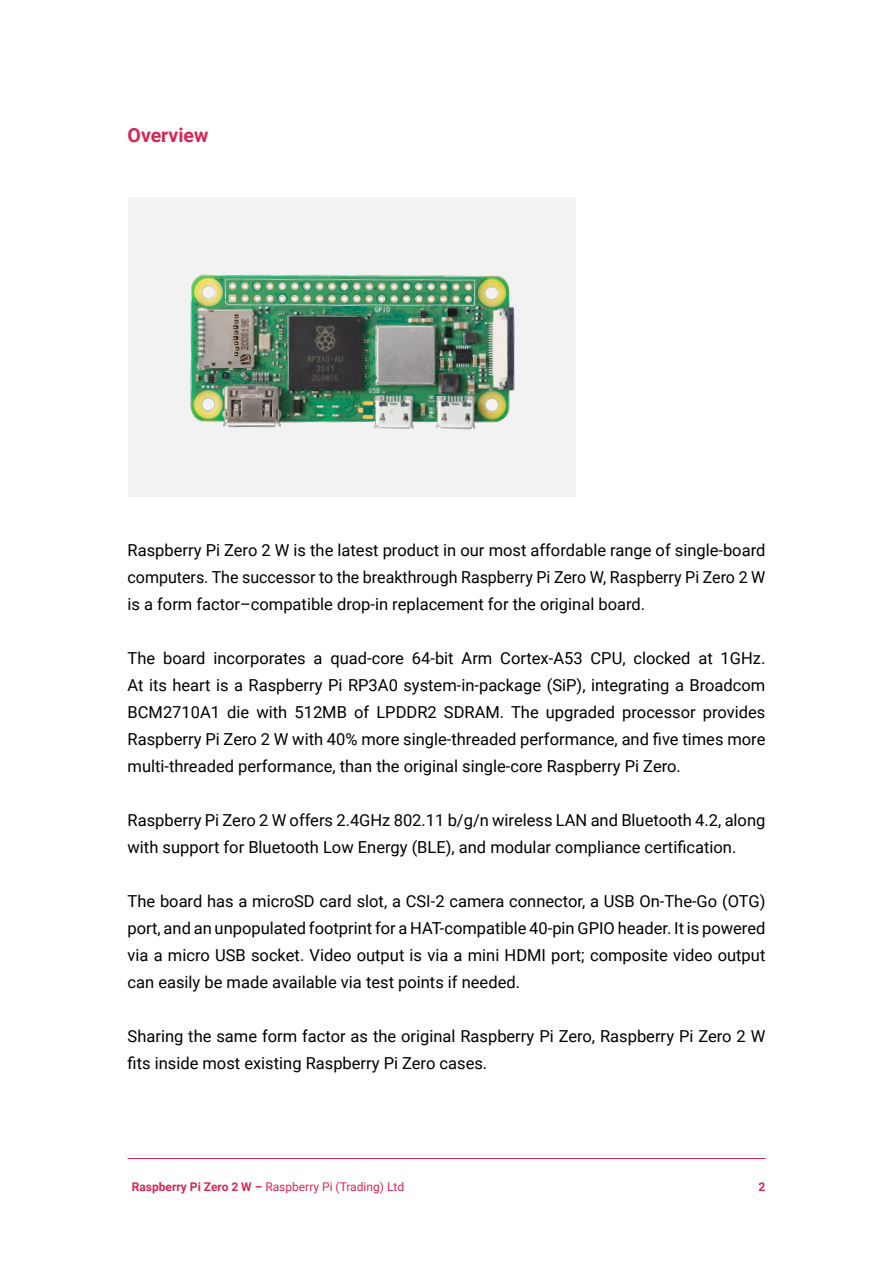
<style>
.page{position:relative;width:893px;height:1263px;background:#fff}
.page>*{position:absolute;margin:0;border:0;box-sizing:border-box;transform-origin:0 0}
.t1{font:700 19.5px "Roboto";color:#d72655}
.t2{font:16.5px/27px "Roboto";color:#000;text-align:justify}
.t3{font:12px "Roboto";color:#d72655}
.t4{font:700 12px "Roboto";color:#d72655}
.s1{font-weight:700}
</style>
<div class="page">
<hr style="left:128px;top:1158px;width:637px;height:1px;background:#d72655">
<img style="left:128px;top:197px;width:447px;height:299px">
<p class="t1" style="left:128px;top:122px;width:82px">Overview</p>
<p class="t2" style="left:128px;top:536px;width:639px">Raspberry Pi Zero 2 W is the latest product in our most affordable range of single-board computers. The successor to the breakthrough Raspberry Pi Zero W, Raspberry Pi Zero 2 W is a form factor–compatible drop-in replacement for the original board.</p>
<p class="t2" style="left:128px;top:644px;width:639px">The board incorporates a quad-core 64-bit Arm Cortex-A53 CPU, clocked at 1GHz.<br>At its heart is a Raspberry Pi RP3A0 system-in-package (SiP), integrating a Broadcom BCM2710A1 die with 512MB of LPDDR2 SDRAM. The upgraded processor provides Raspberry Pi Zero 2 W with 40% more single-threaded performance, and five times more multi-threaded performance, than the original single-core Raspberry Pi Zero.</p>
<p class="t2" style="left:128px;top:806px;width:639px">Raspberry Pi Zero 2 W offers 2.4GHz 802.11 b/g/n wireless LAN and Bluetooth 4.2, along with support for Bluetooth Low Energy (BLE), and modular compliance certification.</p>
<p class="t2" style="left:128px;top:887px;width:639px">The board has a microSD card slot, a CSI-2 camera connector, a USB On-The-Go (OTG) port, and an unpopulated footprint for a HAT-compatible 40-pin GPIO header. It is powered via a micro USB socket. Video output is via a mini HDMI port; composite video output can easily be made available via test points if needed.</p>
<p class="t2" style="left:128px;top:1022px;width:639px">Sharing the same form factor as the original Raspberry Pi Zero, Raspberry Pi Zero 2 W fits inside most existing Raspberry Pi Zero cases.</p>
<p class="t3" style="left:132px;top:1178px;width:274px"><span class="s1">Raspberry Pi Zero 2 W –</span> Raspberry Pi (Trading) Ltd</p>
<p class="t4" style="left:758px;top:1178px;width:8px">2</p>
</div>
